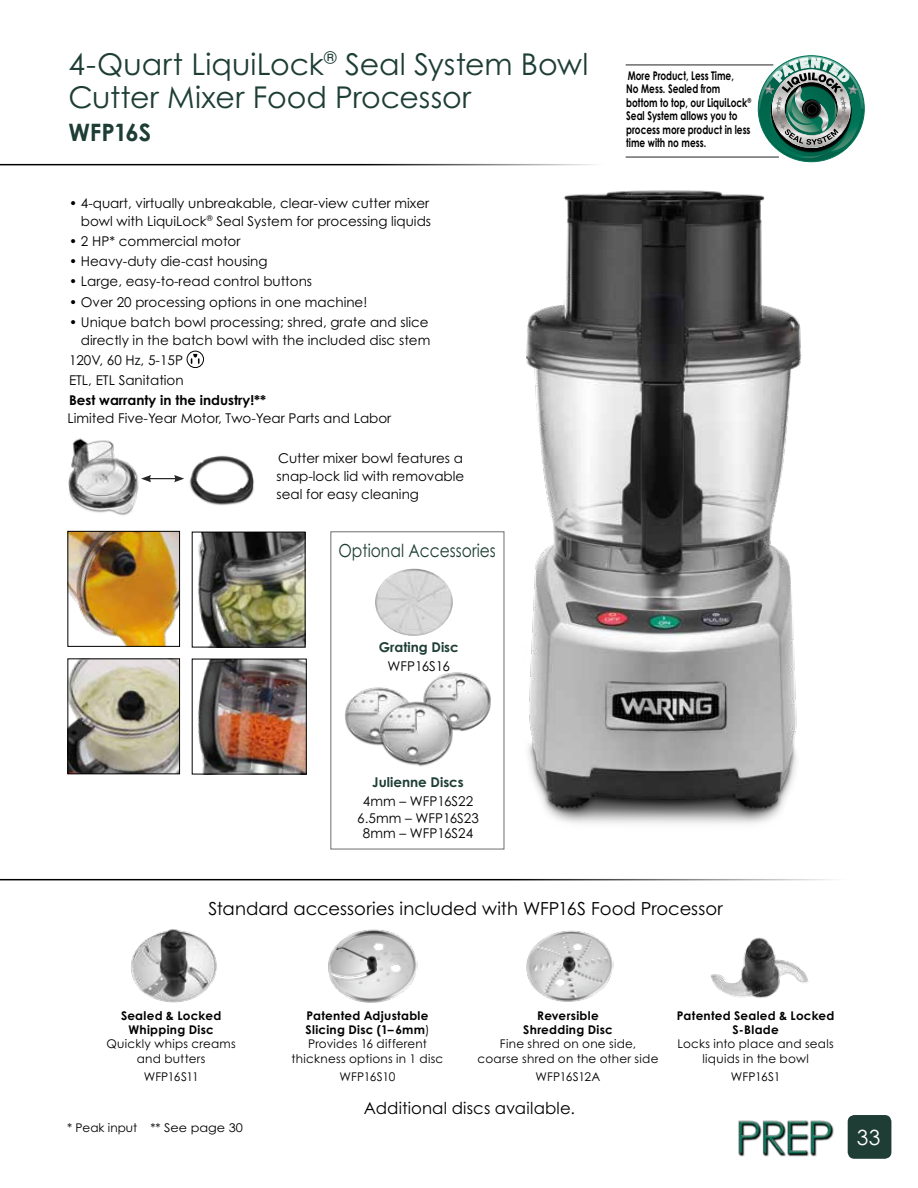
<style>
.page{position:relative;width:918px;height:1188px;background:#fff}
.page>*{position:absolute;margin:0;border:0;box-sizing:border-box;transform-origin:0 0}
.t1{font:30px/33px "Century Gothic Std";color:#1d3d35}
.t2{font:700 24px "Century Gothic Std";letter-spacing:-.005em;color:#1d3d35}
.t3{font:21px "Century Gothic Std";color:#fff}
.t4{font:18px "Century Gothic Std";color:#000}
.t5{font:18px "Century Gothic Std";color:#1d3d35;scale:.86 1}
.t6{font:16.5px "Century Gothic Std";letter-spacing:.01em;color:#000}
.t7{font:13.5px/18px "Century Gothic Std";color:#000;text-align:right}
.t8{font:700 13.5px "Century Gothic Std";color:#000}
.t9{font:700 13.5px "Century Gothic Std";color:#1d3d35}
.t10{font:12px/14.4px "Century Gothic Std";letter-spacing:.02em;color:#000;text-align:center}
.t11{font:700 12px/13.5px "Century Gothic Std";color:#000;scale:.75 1}
.t12{font:700 12px/14.4px "Century Gothic Std";letter-spacing:.02em;color:#000;text-align:center}
.t13{font:700 12px/14.4px "Century Gothic Std";letter-spacing:.025em;color:#000;text-align:center}
.t14{font:12px "Century Gothic Std";color:#000}
.t15{font:12px "Century Gothic Std";letter-spacing:-.015em;color:#000}
.t16{font:12px "Century Gothic Std";letter-spacing:-.02em;color:#000}
.t17{font:12px "Century Gothic Std";letter-spacing:-.035em;color:#000}
.s1{font-weight:700}
</style>
<div class="page">
<hr style="left:0;top:879px;width:850px;height:1px;background:#000">
<img style="left:526px;top:190px;width:276px;height:634px">
<img style="left:131px;top:929px;width:86px;height:74px">
<img style="left:328px;top:929px;width:90px;height:74px">
<img style="left:711px;top:937px;width:98px;height:61px">
<img style="left:526px;top:930px;width:88px;height:72px">
<img style="left:70px;top:533px;width:108px;height:112px">
<div style="left:68px;top:531px;width:112px;height:116px;border:1px solid #000"></div>
<img style="left:70px;top:660px;width:108px;height:112px">
<div style="left:68px;top:658px;width:112px;height:116px;border:1px solid #000"></div>
<img style="left:198px;top:534px;width:105px;height:111px">
<div style="left:192px;top:532px;width:113px;height:115px;border:1px solid #000"></div>
<img style="left:198px;top:661px;width:107px;height:111px">
<div style="left:192px;top:659px;width:115px;height:115px;border:1px solid #000"></div>
<img style="left:67px;top:438px;width:79px;height:96px">
<img style="left:174px;top:455px;width:80px;height:50px">
<svg style="left:141px;top:475px;width:43px;height:7px"></svg>
<hr style="left:626px;top:64px;width:147px;height:2px;background:#6b6d6d">
<hr style="left:626px;top:156px;width:153px;height:2px;background:#6b6d6d">
<img style="left:344px;top:687px;width:64px;height:59px">
<img style="left:423px;top:672px;width:68px;height:60px">
<img style="left:378px;top:701px;width:79px;height:65px">
<img style="left:375px;top:568px;width:78px;height:68px">
<div style="left:330px;top:531px;width:174px;height:318px;border:1px solid #6b6d6d"></div>
<div style="left:187px;top:351px;width:17px;height:17px;border:1px solid #000;border-radius:50%"></div>
<svg style="left:191px;top:354px;width:9px;height:10px"></svg>
<hr style="left:0;top:164px;width:608px;height:1px;background:#000">
<svg style="left:759px;top:56px;width:105px;height:105px"></svg>
<img style="left:738px;top:1120px;width:96px;height:37px">
<div style="left:848px;top:1115px;width:43px;height:44px;background:#1d3d35;border-radius:7px"></div>
<h1 class="t1" style="left:68px;top:47px;width:522px">4-Quart LiquiLock<sup>®</sup> Seal System Bowl<br>Cutter Mixer Food Processor</h1>
<h2 class="t2" style="left:68px;top:117px;width:84px">WFP16S</h2>
<p class="t7" style="left:69px;top:194px;width:364px">• 4-quart, virtually unbreakable, clear-view cutter mixer bowl with LiquiLock<sup>®</sup> Seal System for processing liquids</p>
<p class="t7" style="left:69px;top:232px;width:173px">• 2 HP* commercial motor</p>
<p class="t7" style="left:69px;top:252px;width:200px">• Heavy-duty die-cast housing</p>
<p class="t7" style="left:69px;top:272px;width:245px">• Large, easy-to-read control buttons</p>
<p class="t7" style="left:69px;top:293px;width:300px">• Over 20 processing options in one machine!</p>
<p class="t7" style="left:69px;top:313px;width:363px">• Unique batch bowl processing; shred, grate and slice directly in the batch bowl with the included disc stem</p>
<p class="t7" style="left:69px;top:350px;width:116px;line-height:20.2px;text-align:left">120V, 60 Hz, 5-15P<br>ETL, ETL Sanitation</p>
<p class="t8" style="left:69px;top:392px;width:199px">Best warranty in the industry!**</p>
<p class="t7" style="left:68px;top:409px;width:325px">Limited Five-Year Motor, Two-Year Parts and Labor</p>
<p class="t7" style="left:277px;top:449px;width:189px;text-align:justify">Cutter mixer bowl features a snap-lock lid with removable seal for easy cleaning</p>
<h3 class="t5" style="left:339px;top:540px;width:185px">Optional Accessories</h3>
<p class="t9" style="left:379px;top:639px;width:81px">Grating Disc</p>
<p class="t7" style="left:388px;top:657px;width:64px">WFP16S16</p>
<p class="t11" style="left:626px;top:68px;width:168px">More Product, Less Time,<br>No Mess. Sealed from bottom to top, our LiquiLock<sup>®<br></sup>Seal System allows you to process more product in less time with no mess.</p>
<p class="t9" style="left:372px;top:774px;width:93px">Julienne Discs</p>
<p class="t7" style="left:357px;top:794px;width:123px;line-height:15.6px;text-align:center">4mm – WFP16S22<br>6.5mm – WFP16S23<br>8mm – WFP16S24</p>
<h3 class="t4" style="left:209px;top:898px;width:516px">Standard accessories included with WFP16S Food Processor</h3>
<p class="t12" style="left:121px;top:1008px;width:102px">Sealed &amp; Locked<br>Whipping Disc</p>
<p class="t10" style="left:106px;top:1037px;width:131px">Quickly whips creams and butters</p>
<p class="t17" style="left:144px;top:1069px;width:56px">WFP16S11</p>
<p class="t14" style="left:67px;top:1121px;width:177px">* Peak input ** See page 30</p>
<p class="t10" style="left:292px;top:1008px;width:153px"><span class="s1">Patented Adjustable<br>Slicing Disc (1–6mm</span>)<br>Provides 16 different thickness options in 1 disc</p>
<p class="t16" style="left:340px;top:1069px;width:57px">WFP16S10</p>
<p class="t13" style="left:523px;top:1008px;width:91px">Reversible<br>Shredding Disc</p>
<p class="t10" style="left:478px;top:1037px;width:182px">Fine shred on one side,<br>coarse shred on the other side</p>
<p class="t15" style="left:536px;top:1069px;width:67px">WFP16S12A</p>
<p class="t6" style="left:364px;top:1098px;width:213px">Additional discs available.</p>
<p class="t12" style="left:677px;top:1008px;width:159px">Patented Sealed &amp; Locked<br>S-Blade</p>
<p class="t10" style="left:677px;top:1037px;width:158px">Locks into place and seals liquids in the bowl</p>
<p class="t15" style="left:731px;top:1069px;width:51px">WFP16S1</p>
<h3 class="t3" style="left:857px;top:1124px;width:25px">33</h3>
</div>
